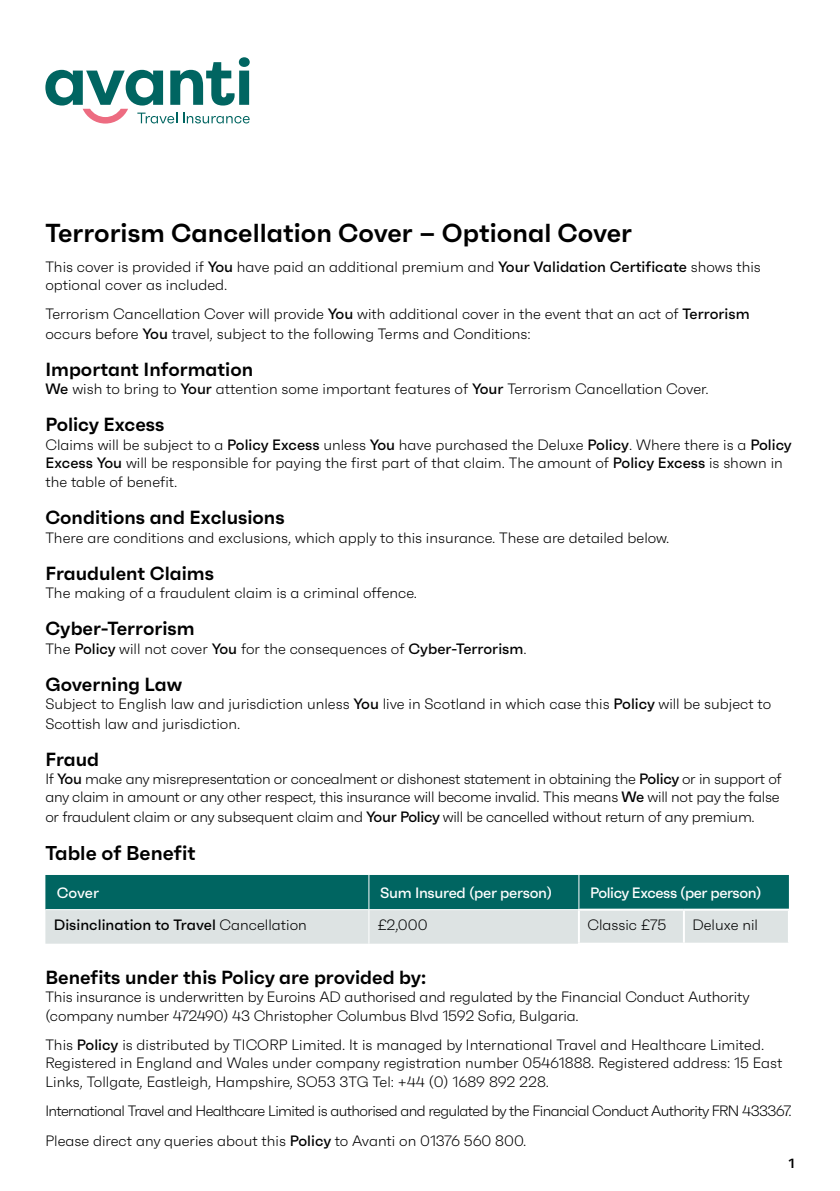
<style>
.page{position:relative;width:840px;height:1191px;background:#fff}
.page>*{position:absolute;margin:0;border:0;box-sizing:border-box;transform-origin:0 0}
.t1{font:600 26px "Faktum";color:#000}
.t2{font:600 20px "Faktum";color:#000}
.t3{font:600 19px "Faktum";color:#000}
.t4{font:300 15px/18.2px "Faktum";color:#000}
.t5{font:300 15px/18.8px "Faktum";letter-spacing:-.02em;color:#000}
.t6{font:300 15px/29.6px "Faktum";letter-spacing:-.04em;color:#000}
.t7{font:500 15px "Faktum";letter-spacing:-.03em;color:#fff}
.t8{font:500 15px "Faktum";color:#000}
.t9{font:600 13.4px "Faktum";color:#000}
.s1{font-weight:500}
.s2{font-weight:300}
</style>
<div class="page">
<svg style="left:45px;top:875px;width:743px;height:68px;background:#6ca3a1"></svg>
<hr style="left:368px;top:875px;width:1px;height:34px;background:#fff">
<hr style="left:578px;top:875px;width:1px;height:33px;background:#fff">
<hr style="left:368px;top:910px;width:1px;height:33px;background:#fff">
<hr style="left:45px;top:909px;width:324px;height:1px;background:#fff">
<hr style="left:369px;top:909px;width:208px;height:1px;background:#fff">
<hr style="left:577px;top:908px;width:106px;height:2px;background:#fff">
<hr style="left:577px;top:910px;width:2px;height:32px;background:#fff">
<hr style="left:683px;top:908px;width:106px;height:2px;background:#fff">
<hr style="left:787px;top:910px;width:2px;height:32px;background:#fff">
<hr style="left:577px;top:942px;width:106px;height:2px;background:#fff">
<hr style="left:683px;top:942px;width:106px;height:2px;background:#fff">
<hr style="left:682px;top:910px;width:2px;height:32px;background:#fff">
<svg style="left:45px;top:57px;width:204px;height:67px"></svg>
<h1 class="t1" style="left:45px;top:217px;width:588px">Terrorism Cancellation Cover – Optional Cover</h1>
<p class="t4" style="left:45px;top:257px;width:716px">This cover is provided if <span class="s1">You</span> have paid an additional premium and <span class="s1">Your Validation Certificate</span> shows this optional cover as included.</p>
<p class="t4" style="left:45px;top:304px;width:705px;line-height:19.4px">Terrorism Cancellation Cover will provide <span class="s1">You</span> with additional cover in the event that an act of <span class="s1">Terrorism </span>occurs before <span class="s1">You</span> travel, subject to the following Terms and Conditions:</p>
<p class="t3" style="left:45px;top:357px;width:209px">Important Information</p>
<p class="t4" style="left:45px;top:380px;width:664px"><span class="s1">We</span> wish to bring to <span class="s1">Your</span> attention some important features of <span class="s1">Your</span> Terrorism Cancellation Cover.</p>
<p class="t3" style="left:45px;top:413px;width:120px">Policy Excess</p>
<p class="t4" style="left:45px;top:435px;width:747px;line-height:18.8px">Claims will be subject to a <span class="s1">Policy Excess</span> unless <span class="s1">You</span> have purchased the Deluxe <span class="s1">Policy</span>. Where there is a <span class="s1">Policy<br>Excess You</span> will be responsible for paying the first part of that claim. The amount of <span class="s1">Policy Excess</span> is shown in the table of benefit.</p>
<p class="t3" style="left:45px;top:506px;width:240px">Conditions and Exclusions</p>
<p class="t4" style="left:45px;top:528px;width:625px">There are conditions and exclusions, which apply to this insurance. These are detailed below.</p>
<p class="t3" style="left:45px;top:561px;width:170px">Fraudulent Claims</p>
<p class="t4" style="left:45px;top:583px;width:373px">The making of a fraudulent claim is a criminal offence.</p>
<p class="t3" style="left:45px;top:617px;width:151px">Cyber-Terrorism</p>
<p class="t4" style="left:45px;top:639px;width:482px">The <span class="s1">Policy</span> will not cover <span class="s1">You</span> for the consequences of <span class="s1">Cyber-Terrorism</span>.</p>
<p class="t3" style="left:45px;top:673px;width:138px">Governing Law</p>
<p class="t4" style="left:45px;top:694px;width:727px;line-height:19.4px">Subject to English law and jurisdiction unless <span class="s1">You</span> live in Scotland in which case this <span class="s1">Policy</span> will be subject to<br>Scottish law and jurisdiction.</p>
<p class="t3" style="left:45px;top:747px;width:55px">Fraud</p>
<p class="t5" style="left:45px;top:769px;width:737px">If <span class="s1">You</span> make any misrepresentation or concealment or dishonest statement in obtaining the <span class="s1">Policy</span> or in support of any claim in amount or any other respect, this insurance will become invalid. This means <span class="s1">We</span> will not pay the false or fraudulent claim or any subsequent claim and <span class="s1">Your Policy</span> will be cancelled without return of any premium.</p>
<h2 class="t2" style="left:45px;top:841px;width:152px">Table of Benefit</h2>
<p class="t7" style="left:57px;top:884px;width:44px">Cover</p>
<p class="t7" style="left:380px;top:884px;width:173px">Sum Insured (per person)</p>
<p class="t7" style="left:590px;top:884px;width:173px">Policy Excess (per person)</p>
<p class="t8" style="left:54px;top:916px;width:254px">Disinclination to Travel <span class="s2">Cancellation</span></p>
<p class="t4" style="left:377px;top:916px;width:52px">£2,000</p>
<p class="t4" style="left:587px;top:916px;width:80px">Classic £75</p>
<p class="t4" style="left:692px;top:916px;width:67px">Deluxe nil</p>
<p class="t3" style="left:45px;top:965px;width:382px">Benefits under this Policy are provided by:</p>
<p class="t4" style="left:45px;top:988px;width:705px">This insurance is underwritten by Euroins AD authorised and regulated by the Financial Conduct Authority (company number 472490) 43 Christopher Columbus Blvd 1592 Sofia, Bulgaria.</p>
<p class="t4" style="left:45px;top:1035px;width:738px">This <span class="s1">Policy</span> is distributed by TICORP Limited. It is managed by International Travel and Healthcare Limited.<br>Registered in England and Wales under company registration number 05461888. Registered address: 15 East<br>Links, Tollgate, Eastleigh, Hampshire, SO53 3TG Tel: +44 (0) 1689 892 228.</p>
<p class="t6" style="left:45px;top:1096px;width:747px">International Travel and Healthcare Limited is authorised and regulated by the Financial Conduct Authority FRN 433367.<br>Please direct any queries about this <span class="s1">Policy</span> to Avanti on 01376 560 800.</p>
<p class="t9" style="left:788px;top:1155px;width:8px">1</p>
</div>
